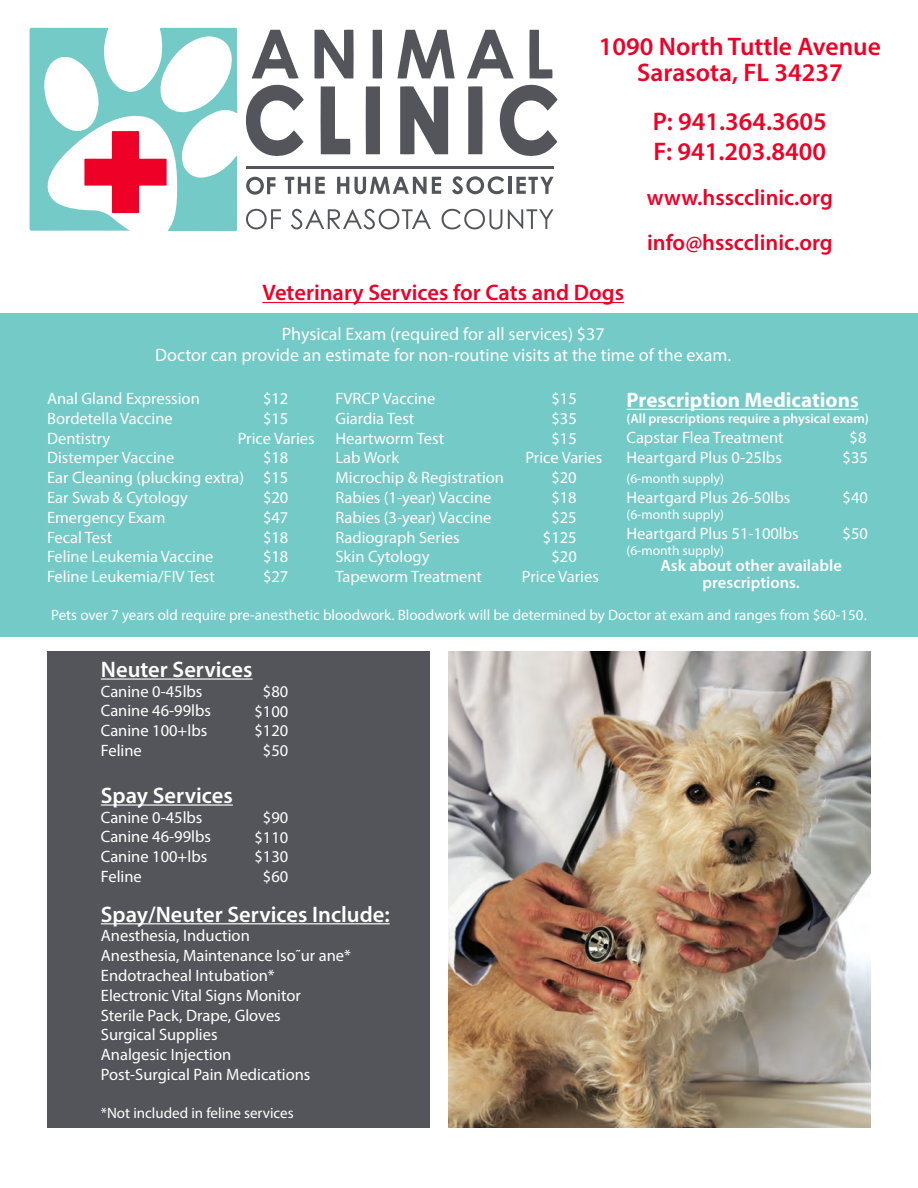
<style>
.page{position:relative;width:918px;height:1188px;background:#fff}
.page>*{position:absolute;margin:0;border:0;box-sizing:border-box;transform-origin:0 0}
.t1{font:600 25.5px/26.1px "Myriad Pro";color:#ef0027;text-align:center}
.t2{font:600 22.5px/45px "Myriad Pro";color:#ef0027}
.t3{font:600 22.5px "Myriad Pro";color:#fff}
.t4{font:700 21px "Myriad Pro";color:#fff}
.t5{font:18px/21.6px "Myriad Pro";color:#fff;text-align:center}
.t6{font:16.5px/19.8px "Myriad Pro";color:#fff}
.t7{font:600 16.5px/16.5px "Myriad Pro";color:#fff;text-align:center}
.t8{font:15px "Myriad Pro";color:#fff}
.t9{font:13.5px "Myriad Pro";color:#fff}
.t10{font:600 13.5px "Myriad Pro";color:#fff}
.s1{font-weight:600}
</style>
<div class="page">
<div style="left:48px;top:651px;width:382px;height:477px;background:#54555a"></div>
<svg style="left:400px;top:86px;width:48px;height:68px"></svg>
<svg style="left:397px;top:30px;width:58px;height:49px"></svg>
<svg style="left:315px;top:30px;width:39px;height:49px"></svg>
<svg style="left:321px;top:86px;width:29px;height:68px"></svg>
<svg style="left:246px;top:30px;width:58px;height:126px"></svg>
<svg style="left:366px;top:86px;width:14px;height:68px"></svg>
<svg style="left:467px;top:30px;width:91px;height:126px"></svg>
<svg style="left:373px;top:30px;width:9px;height:49px"></svg>
<svg style="left:30px;top:28px;width:207px;height:203px"></svg>
<hr style="left:247px;top:166px;width:307px;height:2px;background:#54555a">
<svg style="left:246px;top:209px;width:35px;height:20px"></svg>
<svg style="left:291px;top:209px;width:140px;height:20px"></svg>
<svg style="left:442px;top:209px;width:60px;height:20px"></svg>
<svg style="left:508px;top:209px;width:46px;height:20px"></svg>
<svg style="left:285px;top:177px;width:40px;height:17px"></svg>
<svg style="left:337px;top:177px;width:12px;height:17px"></svg>
<svg style="left:355px;top:177px;width:86px;height:17px"></svg>
<svg style="left:452px;top:176px;width:52px;height:18px"></svg>
<hr style="left:508px;top:177px;width:3px;height:17px;background:#54555a">
<svg style="left:516px;top:177px;width:38px;height:17px"></svg>
<svg style="left:246px;top:177px;width:29px;height:18px"></svg>
<div style="left:0;top:313px;width:918px;height:323px;background:#73cac7"></div>
<hr style="left:262px;top:302px;width:362px;height:1px;background:#ef0027">
<hr style="left:627px;top:409px;width:223px;height:1px;background:#fff">
<hr style="left:101px;top:923px;width:289px;height:1px;background:#fff">
<hr style="left:101px;top:678px;width:152px;height:2px;background:#fff">
<hr style="left:101px;top:804px;width:132px;height:2px;background:#fff">
<img style="left:448px;top:651px;width:422px;height:477px">
<h1 class="t1" style="left:599px;top:33px;width:284px">1090 North Tuttle Avenue<br>Sarasota, FL 34237</h1>
<h1 class="t1" style="left:653px;top:105px;width:175px;line-height:30.6px;text-align:left">P: 941.364.3605<br>F: 941.203.8400</h1>
<h2 class="t2" style="left:647px;top:175px;width:188px">www.hsscclinic.org info@hsscclinic.org</h2>
<h2 class="t2" style="left:262px;top:270px;width:363px">Veterinary Services for Cats and Dogs</h2>
<p class="t5" style="left:155px;top:323px;width:578px">Physical Exam (required for all services) $37<br>Doctor can provide an estimate for non-routine visits at the time of the exam.</p>
<p class="t6" style="left:47px;top:388px;width:154px">Anal Gland Expression</p>
<p class="t6" style="left:263px;top:388px;width:27px">$12</p>
<p class="t6" style="left:47px;top:408px;width:127px">Bordetella Vaccine</p>
<p class="t6" style="left:263px;top:408px;width:27px">$15</p>
<p class="t6" style="left:47px;top:428px;width:65px">Dentistry</p>
<p class="t6" style="left:238px;top:428px;width:79px">Price Varies</p>
<p class="t6" style="left:47px;top:448px;width:129px">Distemper Vaccine</p>
<p class="t6" style="left:335px;top:388px;width:102px">FVRCP Vaccine</p>
<p class="t6" style="left:551px;top:388px;width:27px">$15</p>
<p class="t6" style="left:335px;top:408px;width:80px">Giardia Test</p>
<p class="t6" style="left:551px;top:408px;width:27px">$35</p>
<p class="t6" style="left:335px;top:428px;width:110px">Heartworm Test</p>
<p class="t6" style="left:551px;top:428px;width:27px">$15</p>
<p class="t6" style="left:335px;top:448px;width:65px">Lab Work</p>
<p class="t6" style="left:525px;top:448px;width:79px">Price Varies</p>
<p class="t6" style="left:335px;top:468px;width:170px">Microchip &amp; Registration</p>
<p class="t6" style="left:551px;top:468px;width:27px">$20</p>
<p class="t6" style="left:335px;top:487px;width:158px">Rabies (1-year) Vaccine</p>
<p class="t6" style="left:551px;top:487px;width:27px">$18</p>
<p class="t6" style="left:335px;top:507px;width:158px">Rabies (3-year) Vaccine</p>
<p class="t6" style="left:551px;top:507px;width:27px">$25</p>
<p class="t6" style="left:335px;top:527px;width:126px">Radiograph Series</p>
<p class="t6" style="left:543px;top:527px;width:35px">$125</p>
<p class="t6" style="left:335px;top:547px;width:96px">Skin Cytology</p>
<p class="t6" style="left:551px;top:547px;width:27px">$20</p>
<p class="t6" style="left:335px;top:567px;width:148px">Tapeworm Treatment</p>
<p class="t6" style="left:522px;top:567px;width:79px">Price Varies</p>
<p class="t8" style="left:51px;top:605px;width:817px">Pets over 7 years old require pre-anesthetic bloodwork. Bloodwork will be determined by Doctor at exam and ranges from $60-150.</p>
<p class="t4" style="left:627px;top:386px;width:234px">Prescription Medication<span class="s1">s</span></p>
<p class="t10" style="left:627px;top:410px;width:244px">(All prescriptions require a physical exam)</p>
<p class="t6" style="left:627px;top:428px;width:159px">Capstar Flea Treatment</p>
<p class="t6" style="left:850px;top:428px;width:18px">$8</p>
<p class="t6" style="left:627px;top:447px;width:157px">Heartgard Plus 0-25lbs</p>
<p class="t6" style="left:843px;top:447px;width:27px">$35</p>
<p class="t9" style="left:627px;top:470px;width:99px">(6-month supply)</p>
<p class="t6" style="left:627px;top:487px;width:165px">Heartgard Plus 26-50lbs</p>
<p class="t6" style="left:843px;top:487px;width:27px">$40</p>
<p class="t9" style="left:627px;top:506px;width:99px">(6-month supply)</p>
<p class="t6" style="left:627px;top:523px;width:174px">Heartgard Plus 51-100lbs</p>
<p class="t6" style="left:843px;top:523px;width:27px">$50</p>
<p class="t9" style="left:627px;top:542px;width:99px">(6-month supply)</p>
<p class="t7" style="left:660px;top:557px;width:183px">Ask about other available prescriptions.</p>
<p class="t6" style="left:47px;top:448px;width:243px;text-align:justify;text-indent:216px">$18<br>Ear Cleaning (plucking extra) $15<br>Ear Swab &amp; Cytology</p>
<p class="t6" style="left:263px;top:487px;width:27px">$20</p>
<p class="t6" style="left:47px;top:507px;width:120px">Emergency Exam</p>
<p class="t6" style="left:263px;top:507px;width:27px">$47</p>
<p class="t6" style="left:47px;top:527px;width:67px">Fecal Test</p>
<p class="t6" style="left:263px;top:527px;width:27px">$18</p>
<p class="t6" style="left:47px;top:547px;width:168px">Feline Leukemia Vaccine</p>
<p class="t6" style="left:263px;top:547px;width:27px">$18</p>
<p class="t6" style="left:47px;top:567px;width:169px">Feline Leukemia/FIV Test</p>
<p class="t6" style="left:263px;top:567px;width:27px">$27</p>
<h2 class="t3" style="left:101px;top:655px;width:153px">Neuter Services</h2>
<p class="t6" style="left:101px;top:681px;width:112px">Canine 0-45lbs<br>Canine 46-99lbs<br>Canine 100+lbs<br>Feline</p>
<h2 class="t3" style="left:101px;top:781px;width:133px">Spay Services</h2>
<p class="t6" style="left:101px;top:807px;width:112px">Canine 0-45lbs<br>Canine 46-99lbs<br>Canine 100+lbs<br>Feline</p>
<p class="t6" style="left:254px;top:681px;width:35px;text-align:center">$80 $100 $120 $50</p>
<p class="t6" style="left:254px;top:807px;width:35px;text-align:center">$90 $110 $130 $60</p>
<h2 class="t3" style="left:101px;top:900px;width:290px">Spay/Neuter Services Include:</h2>
<p class="t6" style="left:101px;top:926px;width:252px">Anesthesia, Induction<br>Anesthesia, Maintenance Iso˜ur ane*<br>Endotracheal Intubation*<br>Electronic Vital Signs Monitor<br>Sterile Pack, Drape, Gloves<br>Surgical Supplies<br>Analgesic Injection<br>Post-Surgical Pain Medications</p>
<p class="t8" style="left:101px;top:1103px;width:194px">*Not included in feline services</p>
</div>
